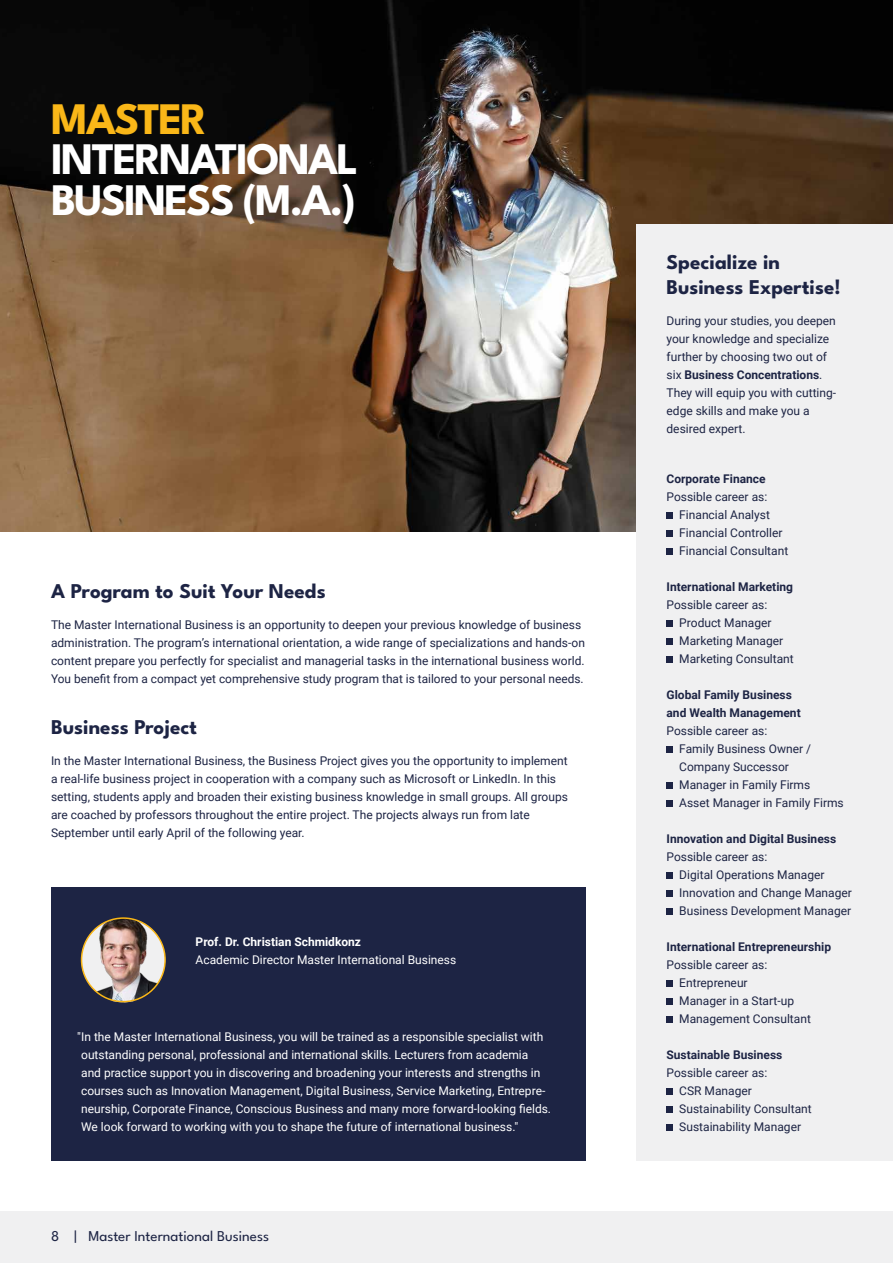
<style>
.page{position:relative;width:893px;height:1263px;background:#fff}
.page>*{position:absolute;margin:0;border:0;box-sizing:border-box;transform-origin:0 0}
.t1{font:700 45px/40.5px "League Spartan";letter-spacing:-.045em;color:#fff}
.t2{font:700 45px "League Spartan";letter-spacing:-.045em;color:#fab718}
.t3{font:700 21px/25.5px "League Spartan";color:#1d2444}
.t4{font:15px "League Spartan";color:#1d2444}
.t5{font:12px/18px "Roboto";color:#1d2444}
.t6{font:12px/18px "Roboto";color:#fff}
.t7{font:700 12px/18px "Roboto";color:#1d2444}
.t8{font:700 12px "Roboto";color:#fff}
.s1{font-weight:700}
</style>
<div class="page">
<img style="left:0;top:0;width:893px;height:531px">
<div style="left:51px;top:887px;width:535px;height:274px;background:#1d2444"></div>
<div style="left:637px;top:224px;width:256px;height:937px;background:#f0f0f1"></div>
<div style="left:0;top:1212px;width:893px;height:51px;background:#f0f0f1"></div>
<img style="left:81px;top:917px;width:85px;height:85px;border-radius:43px">
<div style="left:81px;top:917px;width:85px;height:85px;border:2px solid #fab718;border-radius:50%"></div>
<div style="left:666px;top:512px;width:7px;height:6px;background:#1d2444"></div>
<div style="left:666px;top:530px;width:7px;height:6px;background:#1d2444"></div>
<div style="left:666px;top:548px;width:7px;height:6px;background:#1d2444"></div>
<div style="left:666px;top:620px;width:7px;height:6px;background:#1d2444"></div>
<div style="left:666px;top:638px;width:7px;height:6px;background:#1d2444"></div>
<div style="left:666px;top:656px;width:7px;height:6px;background:#1d2444"></div>
<div style="left:666px;top:746px;width:7px;height:6px;background:#1d2444"></div>
<div style="left:666px;top:782px;width:7px;height:6px;background:#1d2444"></div>
<div style="left:666px;top:800px;width:7px;height:6px;background:#1d2444"></div>
<div style="left:666px;top:872px;width:7px;height:6px;background:#1d2444"></div>
<div style="left:666px;top:890px;width:7px;height:6px;background:#1d2444"></div>
<div style="left:666px;top:908px;width:7px;height:6px;background:#1d2444"></div>
<div style="left:666px;top:980px;width:7px;height:6px;background:#1d2444"></div>
<div style="left:666px;top:998px;width:7px;height:6px;background:#1d2444"></div>
<div style="left:666px;top:1016px;width:7px;height:6px;background:#1d2444"></div>
<div style="left:666px;top:1088px;width:7px;height:6px;background:#1d2444"></div>
<div style="left:666px;top:1106px;width:7px;height:6px;background:#1d2444"></div>
<div style="left:666px;top:1124px;width:7px;height:6px;background:#1d2444"></div>
<h1 class="t2" style="left:51px;top:83px;width:157px">MASTER</h1>
<h1 class="t1" style="left:51px;top:135px;width:309px">INTERNATIONAL<br>BUSINESS (M.A.)</h1>
<h2 class="t3" style="left:51px;top:576px;width:276px">A Program to Suit Your Needs</h2>
<p class="t5" style="left:51px;top:615px;width:535px">The Master International Business is an opportunity to deepen your previous knowledge of business administration. The program’s international orientation, a wide range of specializations and hands-on content prepare you perfectly for specialist and managerial tasks in the international business world.<br>You benefit from a compact yet comprehensive study program that is tailored to your personal needs.</p>
<h2 class="t3" style="left:51px;top:712px;width:148px">Business Project</h2>
<p class="t5" style="left:51px;top:751px;width:518px">In the Master International Business, the Business Project gives you the opportunity to implement a real-life business project in cooperation with a company such as Microsoft or LinkedIn. In this setting, students apply and broaden their existing business knowledge in small groups. All groups are coached by professors throughout the entire project. The projects always run from late September until early April of the following year.</p>
<p class="t8" style="left:196px;top:934px;width:167px">Prof. Dr. Christian Schmidkonz</p>
<p class="t6" style="left:196px;top:951px;width:262px">Academic Director Master International Business</p>
<p class="t6" style="left:81px;top:1027px;width:471px;text-indent:-4px">"In the Master International Business, you will be trained as a responsible specialist with outstanding personal, professional and international skills. Lecturers from academia and practice support you in discovering and broadening your interests and strengths in courses such as Innovation Management, Digital Business, Service Marketing, Entrepre&shy;neurship, Corporate Finance, Conscious Business and many more forward-looking fields.<br>We look forward to working with you to shape the future of international business."</p>
<p class="t4" style="left:51px;top:1224px;width:220px">8 | Master International Business</p>
<h2 class="t3" style="left:666px;top:247px;width:176px">Specialize in<br>Business Expertise!</h2>
<p class="t5" style="left:666px;top:311px;width:171px">During your studies, you deepen your knowledge and specialize further by choosing two out of six <span class="s1">Business Concentrations</span>.<br>They will equip you with cutting&shy;edge skills and make you a desired expert.</p>
<p class="t7" style="left:666px;top:469px;width:101px">Corporate Finance</p>
<p class="t5" style="left:679px;top:487px;width:110px;text-indent:-13px">Possible career as:<br>Financial Analyst<br>Financial Controller<br>Financial Consultant</p>
<p class="t7" style="left:666px;top:577px;width:128px">International Marketing</p>
<p class="t5" style="left:679px;top:595px;width:116px;text-indent:-13px">Possible career as:<br>Product Manager<br>Marketing Manager<br>Marketing Consultant</p>
<p class="t7" style="left:666px;top:685px;width:136px">Global Family Business and Wealth Management</p>
<p class="t5" style="left:679px;top:721px;width:166px;text-indent:-13px">Possible career as:<br>Family Business Owner /<br>Company Successor<br>Manager in Family Firms<br>Asset Manager in Family Firms</p>
<p class="t7" style="left:666px;top:829px;width:171px">Innovation and Digital Business</p>
<p class="t5" style="left:679px;top:847px;width:174px;text-indent:-13px">Possible career as:<br>Digital Operations Manager<br>Innovation and Change Manager<br>Business Development Manager</p>
<p class="t7" style="left:666px;top:937px;width:166px">International Entrepreneurship</p>
<p class="t5" style="left:679px;top:955px;width:133px;text-indent:-13px">Possible career as:<br>Entrepreneur<br>Manager in a Start-up<br>Management Consultant</p>
<p class="t7" style="left:666px;top:1045px;width:117px">Sustainable Business</p>
<p class="t5" style="left:679px;top:1063px;width:134px;text-indent:-13px">Possible career as:<br>CSR Manager<br>Sustainability Consultant<br>Sustainability Manager</p>
</div>
